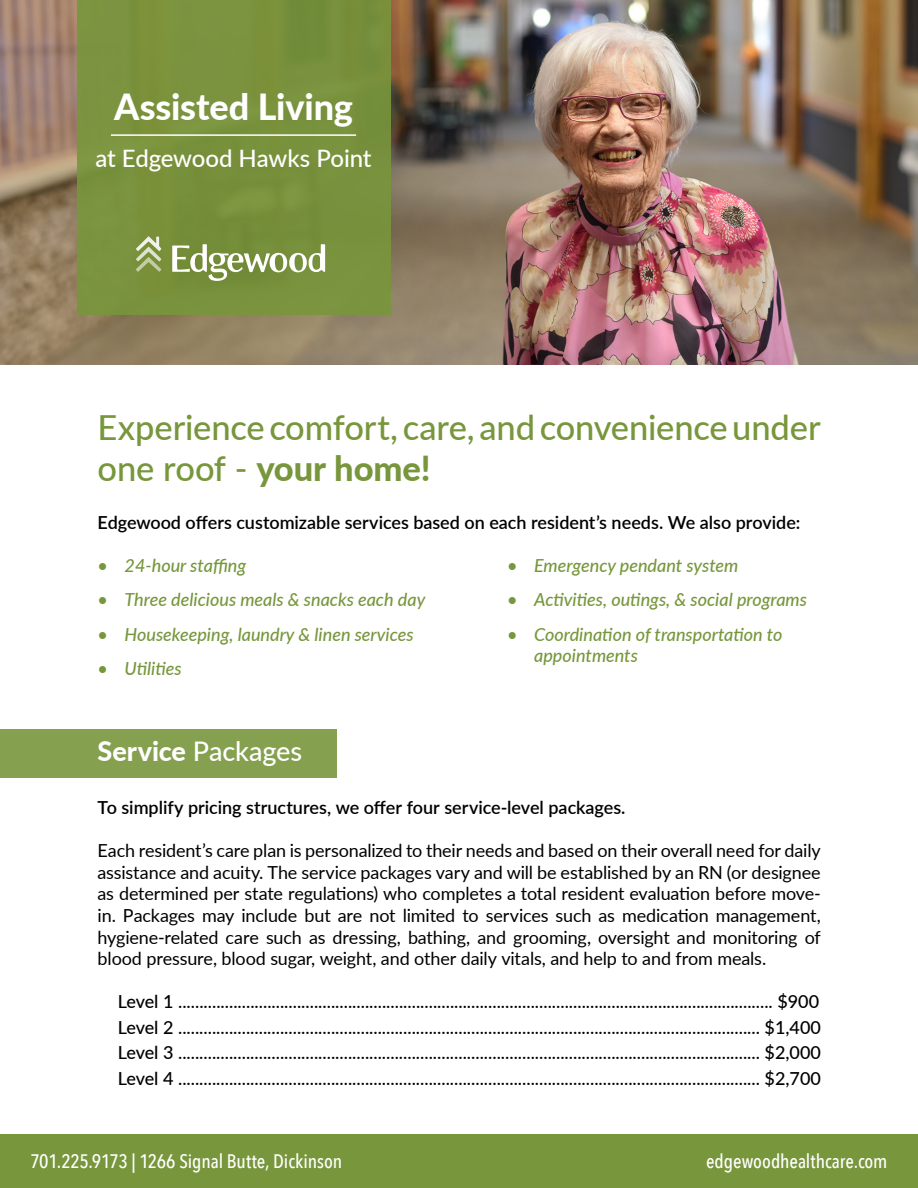
<style>
.page{position:relative;width:918px;height:1188px;background:#fff}
.page>*{position:absolute;margin:0;border:0;box-sizing:border-box;transform-origin:0 0}
.t1{font:800 36px "Lato";letter-spacing:-.005em;color:#fff}
.Heading{font:500 34.5px/41.4px "Lato";letter-spacing:-.005em;color:#78963b}
.Heading-2{font:500 27px "Lato";letter-spacing:-.005em;color:#fff}
.t2{font:500 24px "Lato";letter-spacing:-.01em;color:#fff}
.Product_Line_Contact_Footer{font:500 19.5px "Avenir Next Condensed";letter-spacing:-.005em;color:#fff}
.Services_Packages_and_Additional_Rates{font:500 18px "Lato";letter-spacing:-.005em;color:#000}
.t3{font:18px/21.6px "Lato";letter-spacing:-.01em;color:#000;text-align:justify}
.t4{font:italic 500 18px/21px "Lato";color:#77973c}
.t5{font:600 18px "Lato";color:#000}
.s1{font-weight:800}
</style>
<div class="page">
<img style="left:0;top:0;width:918px;height:365px">
<div style="left:77px;top:0;width:313px;height:315px;background:#78963b"></div>
<svg style="left:172px;top:244px;width:153px;height:37px"></svg>
<svg style="left:136px;top:236px;width:25px;height:36px"></svg>
<hr style="left:111px;top:134px;width:245px;height:2px;background:#fff">
<div style="left:0;top:1134px;width:918px;height:54px;background:#78963b"></div>
<div style="left:0;top:729px;width:336px;height:49px;background:#85a04e"></div>
<p class="t1" style="left:114px;top:80px;width:240px">Assisted Living</p>
<p class="t2" style="left:95px;top:141px;width:278px">at Edgewood Hawks Point</p>
<p class="Heading" style="left:98px;top:405px;width:725px">Experience comfort, care, and convenience under one roof - <span class="s1">your home!</span></p>
<p class="t5" style="left:98px;top:509px;width:704px">Edgewood offers customizable services based on each resident’s needs. We also provide:</p>
<p class="t4" style="left:98px;top:554px;width:150px">• 24-hour staffing</p>
<p class="t4" style="left:98px;top:589px;width:329px">• Three delicious meals &amp; snacks each day</p>
<p class="t4" style="left:98px;top:623px;width:318px">• Housekeeping, laundry &amp; linen services</p>
<p class="t4" style="left:98px;top:658px;width:86px">• Utilities</p>
<p class="Heading-2" style="left:98px;top:732px;width:206px"><span class="s1">Service</span> Packages</p>
<p class="t4" style="left:507px;top:554px;width:233px">• Emergency pendant system</p>
<p class="t4" style="left:507px;top:589px;width:301px">• Activities, outings, &amp; social programs</p>
<p class="t4" style="left:534px;top:623px;width:250px;text-indent:-27px">• Coordination of transportation to appointments</p>
<p class="t5" style="left:98px;top:794px;width:529px">To simplify pricing structures, we offer four service-level packages.</p>
<p class="t3" style="left:98px;top:839px;width:725px">Each resident’s care plan is personalized to their needs and based on their overall need for daily assistance and acuity. The service packages vary and will be established by an RN (or designee as determined per state regulations) who completes a total resident evaluation before move&shy;in. Packages may include but are not limited to services such as medication management, hygiene-related care such as dressing, bathing, and grooming, oversight and monitoring of blood pressure, blood sugar, weight, and other daily vitals, and help to and from meals.</p>
<p class="Services_Packages_and_Additional_Rates" style="left:118px;top:988px;width:703px">Level 1 ............................................................................................................................................ $900</p>
<p class="Services_Packages_and_Additional_Rates" style="left:118px;top:1014px;width:705px">Level 2 ......................................................................................................................................... $1,400</p>
<p class="Services_Packages_and_Additional_Rates" style="left:118px;top:1039px;width:705px">Level 3 ......................................................................................................................................... $2,000</p>
<p class="Services_Packages_and_Additional_Rates" style="left:118px;top:1065px;width:705px">Level 4 ......................................................................................................................................... $2,700</p>
<p class="Product_Line_Contact_Footer" style="left:30px;top:1149px;width:313px">701.225.9173 | 1266 Signal Butte, Dickinson</p>
<p class="Product_Line_Contact_Footer" style="left:706px;top:1149px;width:183px">edgewoodhealthcare.com</p>
</div>
